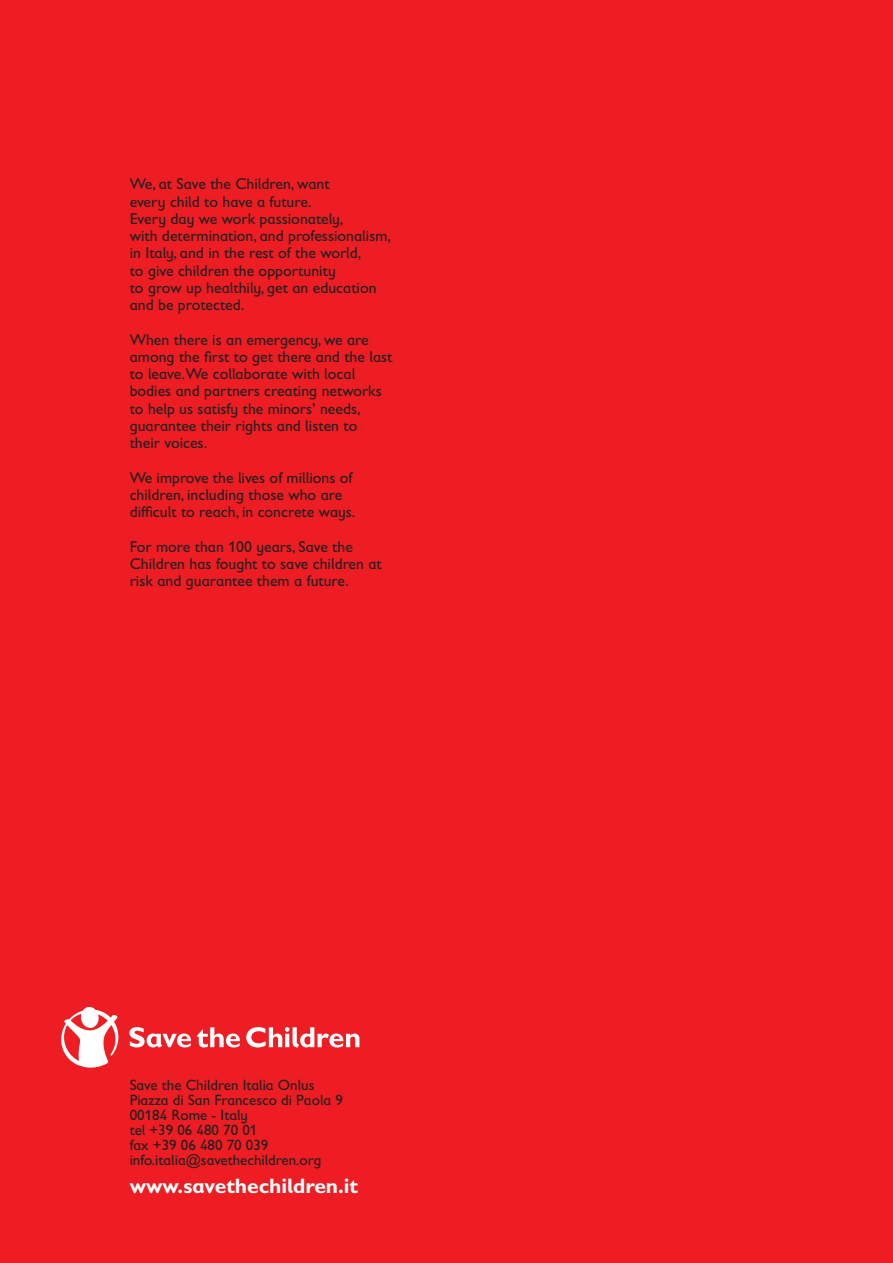
<style>
.page{position:relative;width:893px;height:1263px;background:#ee1d23}
.page>*{position:absolute;margin:0;border:0;box-sizing:border-box;transform-origin:0 0}
.TESTO_TABELLA{font:700 21px "Gill Sans Infant Std";color:#fff}
.TESTO_TABELLA-2{font:15.75px/17.2px "Gill Sans Infant Std";color:#231f20}
.TESTO_TABELLA-3{font:15px "Gill Sans Infant Std";color:#231f20}
</style>
<div class="page">
<svg style="left:61px;top:1007px;width:58px;height:61px"></svg>
<svg style="left:129px;top:1027px;width:230px;height:20px"></svg>
<p class="TESTO_TABELLA-2" style="left:130px;top:175px;width:202px">We, at Save the Children, want</p>
<p class="TESTO_TABELLA-2" style="left:130px;top:193px;width:184px">every child to have a future.</p>
<p class="TESTO_TABELLA-2" style="left:130px;top:210px;width:215px">Every day we work passionately,</p>
<p class="TESTO_TABELLA-2" style="left:130px;top:227px;width:263px">with determination, and professionalism, in Italy, and in the rest of the world,</p>
<p class="TESTO_TABELLA-2" style="left:130px;top:262px;width:208px">to give children the opportunity</p>
<p class="TESTO_TABELLA-2" style="left:130px;top:279px;width:248px">to grow up healthily, get an education</p>
<p class="TESTO_TABELLA-2" style="left:130px;top:296px;width:116px">and be protected.</p>
<p class="TESTO_TABELLA-2" style="left:130px;top:331px;width:241px">When there is an emergency, we are</p>
<p class="TESTO_TABELLA-2" style="left:130px;top:348px;width:264px">among the first to get there and the last</p>
<p class="TESTO_TABELLA-2" style="left:130px;top:365px;width:254px">to leave.We collaborate with local bodies and partners creating networks</p>
<p class="TESTO_TABELLA-2" style="left:130px;top:400px;width:232px">to help us satisfy the minors’ needs, guarantee their rights and listen to</p>
<p class="TESTO_TABELLA-2" style="left:130px;top:434px;width:79px">their voices.</p>
<p class="TESTO_TABELLA-2" style="left:130px;top:469px;width:224px">We improve the lives of millions of children, including those who are</p>
<p class="TESTO_TABELLA-2" style="left:130px;top:503px;width:227px">difficult to reach, in concrete ways.</p>
<p class="TESTO_TABELLA-2" style="left:130px;top:538px;width:254px">For more than 100 years, Save the<br>Children has fought to save children at risk and guarantee them a future.</p>
<p class="TESTO_TABELLA-3" style="left:130px;top:1077px;width:186px">Save the Children Italia Onlus</p>
<p class="TESTO_TABELLA-3" style="left:130px;top:1092px;width:215px">Piazza di San Francesco di Paola 9</p>
<p class="TESTO_TABELLA-3" style="left:130px;top:1107px;width:120px">00184 Rome - Italy</p>
<p class="TESTO_TABELLA-3" style="left:130px;top:1122px;width:129px">tel +39 06 480 70 01</p>
<p class="TESTO_TABELLA-3" style="left:130px;top:1137px;width:140px">fax +39 06 480 70 039</p>
<p class="TESTO_TABELLA-3" style="left:130px;top:1152px;width:193px">info.italia@savethechildren.org</p>
<p class="TESTO_TABELLA" style="left:130px;top:1173px;width:230px">www.savethechildren.it</p>
</div>
